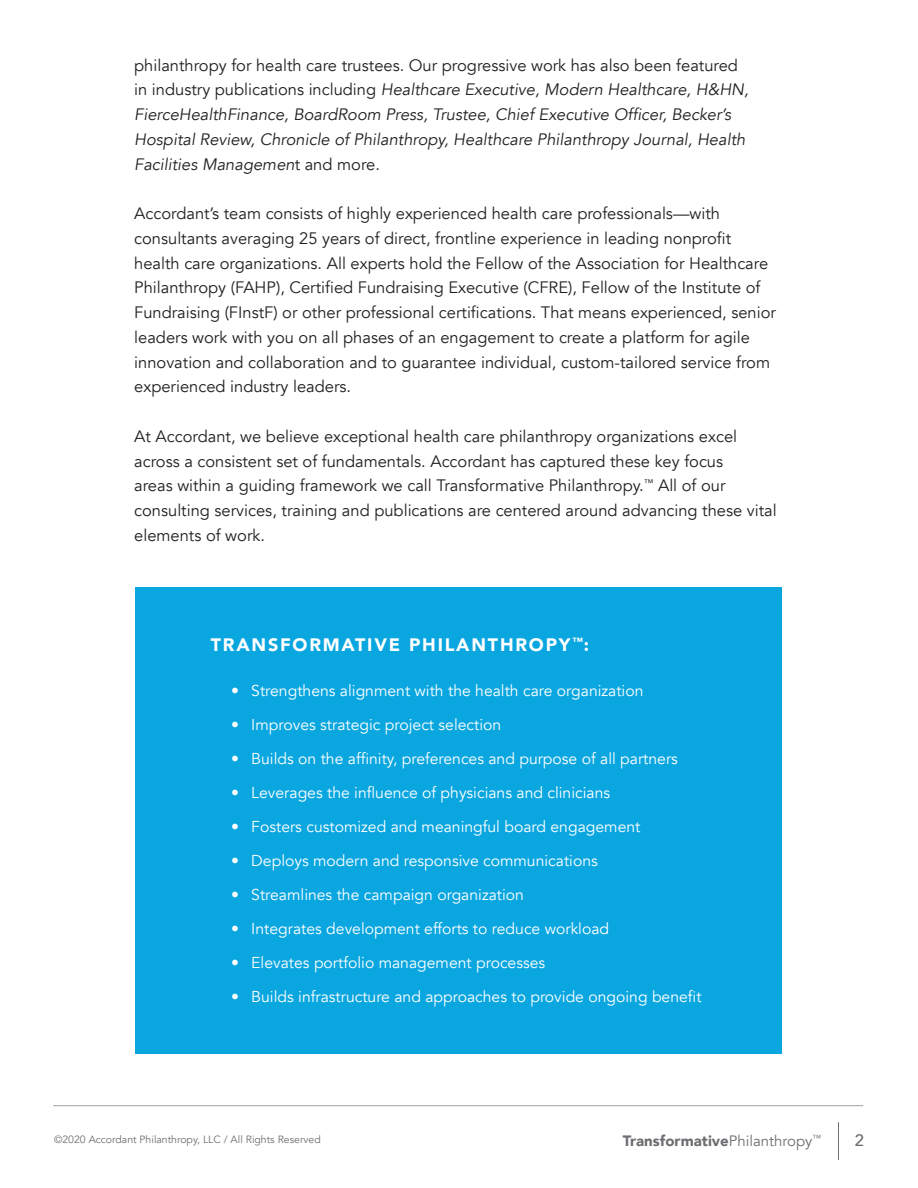
<style>
.page{position:relative;width:918px;height:1188px;background:#fff}
.page>*{position:absolute;margin:0;border:0;box-sizing:border-box;transform-origin:0 0}
.Subtitle_Black_Caps{font:900 18px "Avenir";letter-spacing:.1em;color:#fff}
.body_text{font:16.5px/24.8px "Avenir";color:#231f20}
.body_text-2{font:italic 16.5px/24.8px "Avenir";color:#231f20}
.t1{font:500 16.5px "Avenir";color:#6d6e71}
.t2{font:15.75px "Avenir";color:#fff}
.t3{font:900 15px "Avenir";color:#6d6e71}
.Cover_Title{font:10.5px "Avenir";color:#6d6e71}
.s1{font-style:normal}
.s2{font-weight:400}
</style>
<div class="page">
<div style="left:136px;top:588px;width:646px;height:466px;background:#09a6e0"></div>
<hr style="left:838px;top:1122px;width:1px;height:38px;background:#6d6e71">
<hr style="left:53px;top:1105px;width:810px;height:1px;background:#6c6d70">
<p class="body_text-2" style="left:134px;top:53px;width:616px"><span class="s1">philanthropy for health care trustees. Our progressive work has also been featured in industry publications including</span> Healthcare Executive, Modern Healthcare, H&amp;HN, FierceHealthFinance, BoardRoom Press, Trustee, Chief Executive Officer, Becker’s Hospital Review, Chronicle of Philanthropy, Healthcare Philanthropy Journal, Health Facilities Managemen<span class="s1">t and more.</span></p>
<p class="body_text" style="left:134px;top:201px;width:643px">Accordant’s team consists of highly experienced health care professionals—with consultants averaging 25 years of direct, frontline experience in leading nonprofit health care organizations. All experts hold the Fellow of the Association for Healthcare Philanthropy (FAHP), Certified Fundraising Executive (CFRE), Fellow of the Institute of Fundraising (FInstF) or other professional certifications. That means experienced, senior leaders work with you on all phases of an engagement to create a platform for agile innovation and collaboration and to guarantee individual, custom-tailored service from experienced industry leaders.</p>
<p class="body_text" style="left:134px;top:424px;width:644px">At Accordant, we believe exceptional health care philanthropy organizations excel across a consistent set of fundamentals. Accordant has captured these key focus<br>areas within a guiding framework we call Transformative Philanthropy.<sup>™</sup> All of our consulting services, training and publications are centered around advancing these vital elements of work.</p>
<p class="Subtitle_Black_Caps" style="left:211px;top:629px;width:380px">TRANSFORMATIVE PHILANTHROPY<sup>™</sup>:</p>
<p class="t2" style="left:231px;top:681px;width:414px">• Strengthens alignment with the health care organization</p>
<p class="t2" style="left:231px;top:715px;width:272px">• Improves strategic project selection</p>
<p class="t2" style="left:231px;top:749px;width:448px">• Builds on the affinity, preferences and purpose of all partners</p>
<p class="t2" style="left:231px;top:783px;width:381px">• Leverages the influence of physicians and clinicians</p>
<p class="t2" style="left:231px;top:817px;width:411px">• Fosters customized and meaningful board engagement</p>
<p class="t2" style="left:231px;top:851px;width:368px">• Deploys modern and responsive communications</p>
<p class="t2" style="left:231px;top:885px;width:294px">• Streamlines the campaign organization</p>
<p class="t2" style="left:231px;top:920px;width:380px">• Integrates development efforts to reduce workload</p>
<p class="t2" style="left:231px;top:954px;width:316px">• Elevates portfolio management processes</p>
<p class="t2" style="left:231px;top:988px;width:472px">• Builds infrastructure and approaches to provide ongoing benefit</p>
<p class="Cover_Title" style="left:54px;top:1133px;width:268px">©2020 Accordant Philanthropy, LLC / All Rights Reserved</p>
<p class="t1" style="left:855px;top:1126px;width:11px">2</p>
<p class="t3" style="left:623px;top:1128px;width:200px">Transformative<span class="s2">Philanthropy</span><sup>™</sup></p>
</div>
